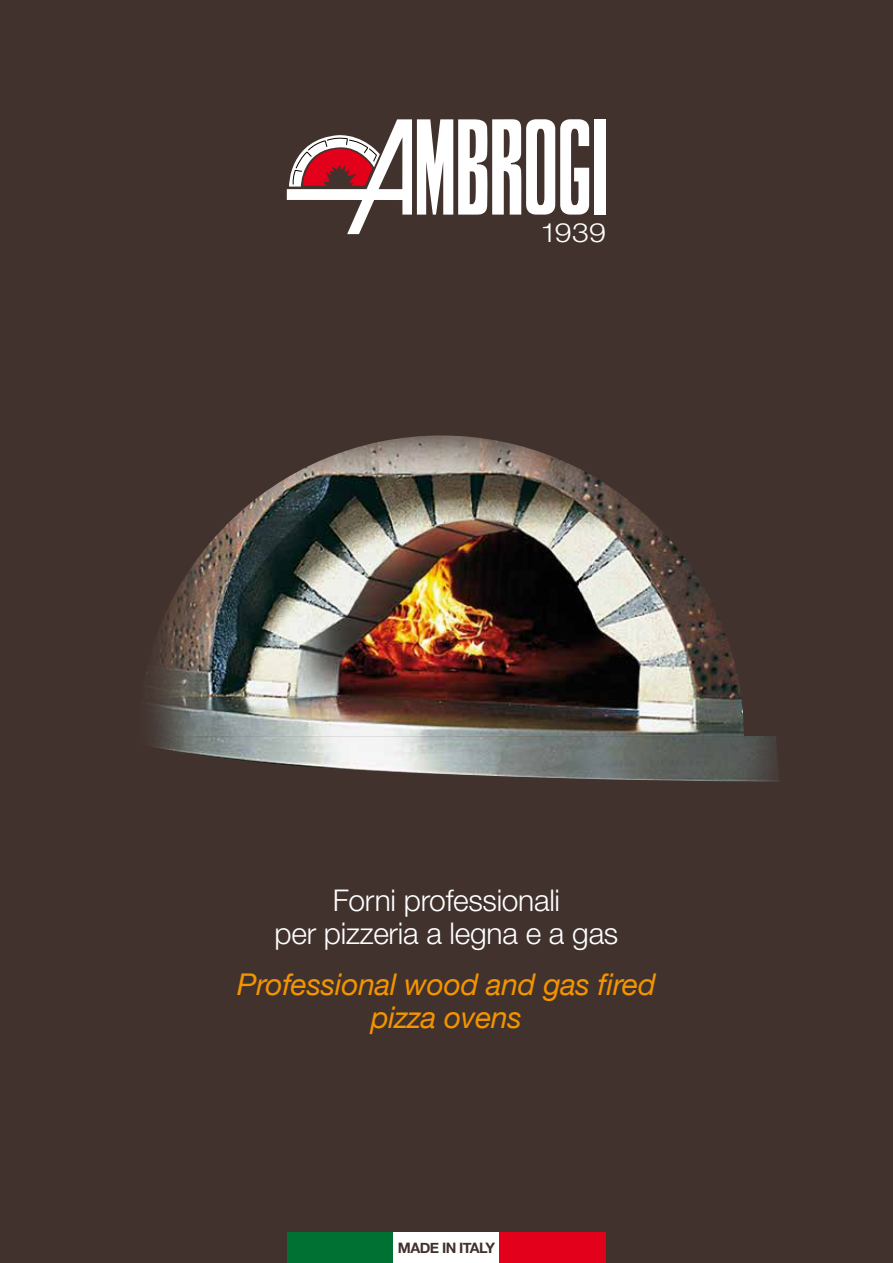
<style>
.page{position:relative;width:893px;height:1263px;background:#41322d}
.page>*{position:absolute;margin:0;border:0;box-sizing:border-box;transform-origin:0 0}
.t1{font:300 30px/33px "Helvetica Neue LT Std";letter-spacing:-.01em;color:#fff;text-align:center}
.t2{font:italic 30px/33px "Helvetica Neue";letter-spacing:-.01em;color:#f39400;text-align:center}
.t3{font:300 26.55px "Helvetica Neue LT Std";color:#fff;scale:1.14 1}
.t4{font:700 14.4px "Helvetica Neue";letter-spacing:-.04em;color:#41322d}
</style>
<div class="page">
<div style="left:287px;top:1232px;width:106px;height:31px;background:#007033"></div>
<div style="left:393px;top:1232px;width:107px;height:31px;background:#fff"></div>
<div style="left:500px;top:1232px;width:106px;height:31px;background:#e2001a"></div>
<div style="left:594px;top:119px;width:12px;height:96px;background:#fff"></div>
<svg style="left:287px;top:119px;width:302px;height:115px"></svg>
<img style="left:147px;top:435px;width:597px;height:301px">
<img style="left:153px;top:736px;width:626px;height:46px">
<p class="t3" style="left:540px;top:216px;width:60px">1939</p>
<p class="t1" style="left:275px;top:883px;width:345px">Forni professionali<br>per pizzeria a legna e a gas</p>
<p class="t2" style="left:237px;top:970px;width:420px">Professional wood and gas fired pizza ovens</p>
<p class="t4" style="left:398px;top:1236px;width:99px">MADE IN ITALY</p>
</div>
